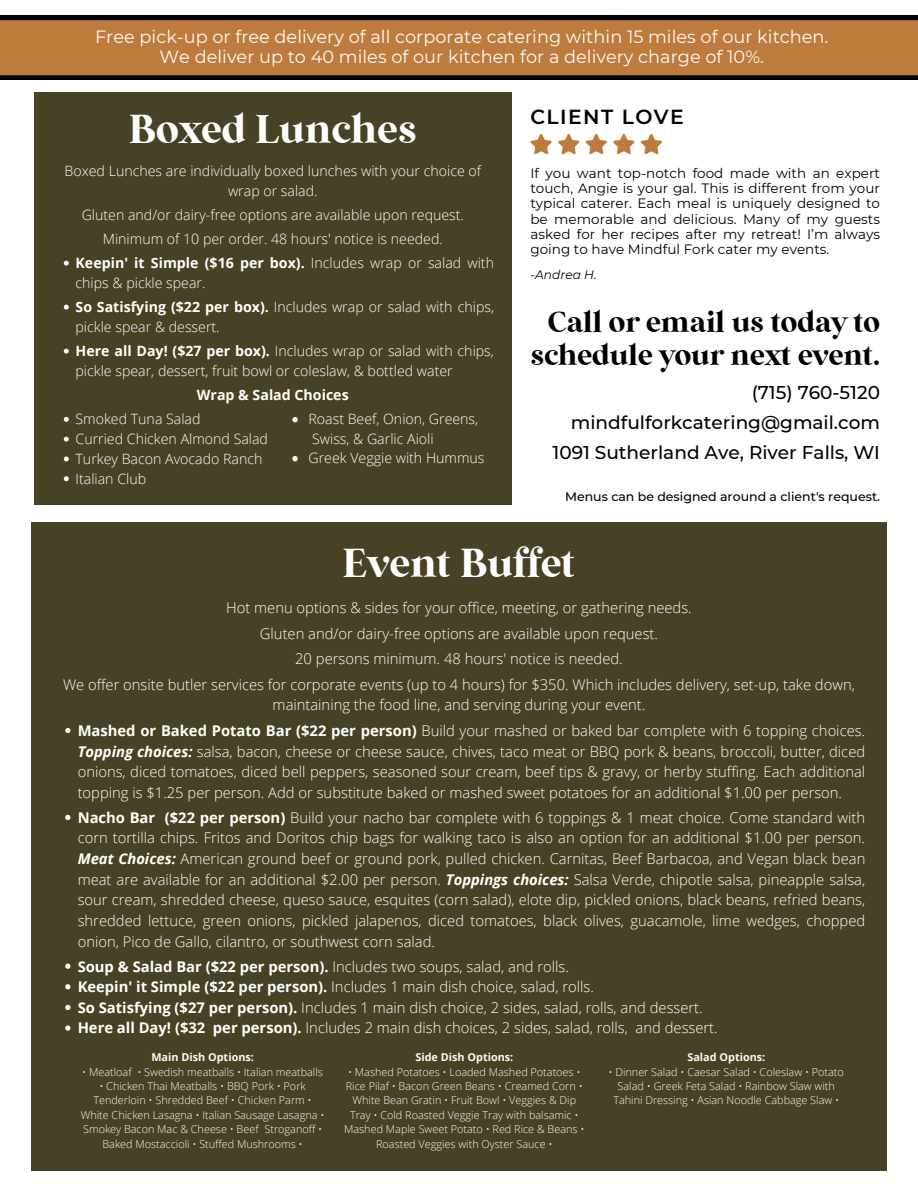
<style>
.page{position:relative;width:918px;height:1188px;background:#fff}
.page>*{position:absolute;margin:0;border:0;box-sizing:border-box;transform-origin:0 0}
.t1{font:40.2px "Wild Mango";color:#fff}
.t2{font:29.1px "Wild Mango";color:#000}
.t3{font:600 20.4px "Montserrat";letter-spacing:.07em;color:#000}
.t4{font:500 18.45px "Montserrat";color:#000}
.t5{font:17.7px "Montserrat";color:#faf9f8}
.t6{font:300 14.7px/20.7px "Open Sans";color:#fff;text-align:justify}
.t7{font:300 14.25px/19.8px "Open Sans";color:#fff}
.t8{font:700 14.25px "Open Sans";color:#fff}
.t9{font:13.5px/15.1px "Montserrat";color:#000;text-align:justify}
.t10{font:500 12.45px "Montserrat";color:#000}
.t11{font:italic 12.15px "Montserrat";color:#000}
.t12{font:300 10.8px/14.5px "Open Sans";color:#faf9f8;text-align:center}
.t13{font:700 10.8px "Open Sans";color:#faf9f8}
.s1{font-weight:700}
.s2{font-weight:700;font-style:italic}
</style>
<div class="page">
<div style="left:34px;top:92px;width:478px;height:412px;background:#474225"></div>
<div style="left:31px;top:522px;width:856px;height:649px;background:#474225"></div>
<svg style="left:64px;top:261px;width:5px;height:5px"></svg>
<svg style="left:64px;top:305px;width:5px;height:5px"></svg>
<svg style="left:64px;top:349px;width:5px;height:5px"></svg>
<svg style="left:64px;top:417px;width:5px;height:5px"></svg>
<svg style="left:64px;top:437px;width:5px;height:5px"></svg>
<svg style="left:64px;top:456px;width:5px;height:5px"></svg>
<svg style="left:64px;top:476px;width:5px;height:5px"></svg>
<svg style="left:292px;top:417px;width:6px;height:5px"></svg>
<svg style="left:292px;top:456px;width:6px;height:5px"></svg>
<svg style="left:65px;top:728px;width:5px;height:5px"></svg>
<svg style="left:65px;top:815px;width:5px;height:5px"></svg>
<svg style="left:65px;top:964px;width:5px;height:5px"></svg>
<svg style="left:65px;top:984px;width:5px;height:5px"></svg>
<svg style="left:65px;top:1005px;width:5px;height:5px"></svg>
<svg style="left:65px;top:1025px;width:5px;height:6px"></svg>
<svg style="left:0;top:16px;width:918px;height:64px;background:#a26a34"></svg>
<svg style="left:531px;top:134px;width:21px;height:20px"></svg>
<svg style="left:558px;top:134px;width:21px;height:20px"></svg>
<svg style="left:585px;top:134px;width:22px;height:20px"></svg>
<svg style="left:613px;top:134px;width:22px;height:20px"></svg>
<svg style="left:641px;top:134px;width:21px;height:20px"></svg>
<p class="t5" style="left:95px;top:26px;width:735px">Free pick-up or free delivery of all corporate catering within 15 miles of our kitchen.</p>
<p class="t5" style="left:160px;top:46px;width:606px">We deliver up to 40 miles of our kitchen for a delivery charge of 10%.</p>
<p class="t1" style="left:129px;top:112px;width:290px">Boxed Lunches</p>
<p class="t7" style="left:65px;top:160px;width:418px;text-align:center">Boxed Lunches are individually boxed lunches with your choice of wrap or salad.</p>
<p class="t7" style="left:82px;top:204px;width:384px">Gluten and/or dairy-free options are available upon request.</p>
<p class="t7" style="left:103px;top:228px;width:341px">Minimum of 10 per order. 48 hours' notice is needed.</p>
<p class="t7" style="left:76px;top:253px;width:420px"><span class="s1">Keepin' it Simple ($16 per box).</span> Includes wrap or salad with chips &amp; pickle spear.</p>
<p class="t7" style="left:76px;top:297px;width:420px"><span class="s1">So Satisfying ($22 per box).</span> Includes wrap or salad with chips, pickle spear &amp; dessert.</p>
<p class="t7" style="left:76px;top:341px;width:420px"><span class="s1">Here all Day! ($27 per box).</span> Includes wrap or salad with chips, pickle spear, dessert, fruit bowl or coleslaw, &amp; bottled water</p>
<p class="t7" style="left:76px;top:409px;width:127px">Smoked Tuna Salad</p>
<p class="t7" style="left:76px;top:429px;width:194px">Curried Chicken Almond Salad</p>
<p class="t7" style="left:76px;top:448px;width:189px">Turkey Bacon Avocado Ranch</p>
<p class="t7" style="left:76px;top:468px;width:72px">Italian Club</p>
<p class="t8" style="left:197px;top:385px;width:153px">Wrap &amp; Salad Choices</p>
<p class="t7" style="left:309px;top:409px;width:171px">Roast Beef, Onion, Greens,<br>Swiss, &amp; Garlic Aioli</p>
<p class="t7" style="left:309px;top:448px;width:177px">Greek Veggie with Hummus</p>
<p class="t3" style="left:530px;top:104px;width:155px">CLIENT LOVE</p>
<p class="t9" style="left:530px;top:166px;width:351px">If you want top-notch food made with an expert touch, Angie is your gal. This is different from your typical caterer. Each meal is uniquely designed to be memorable and delicious. Many of my guests asked for her recipes after my retreat! I’m always going to have Mindful Fork cater my events.</p>
<p class="t11" style="left:530px;top:267px;width:68px">-Andrea H.</p>
<p class="t2" style="left:547px;top:310px;width:334px">Call or email us today to</p>
<p class="t2" style="left:531px;top:343px;width:351px">schedule your next event.</p>
<p class="t4" style="left:752px;top:382px;width:130px">(715) 760-5120</p>
<p class="t4" style="left:571px;top:411px;width:311px">mindfulforkcatering@gmail.com</p>
<p class="t4" style="left:553px;top:441px;width:329px">1091 Sutherland Ave, River Falls, WI</p>
<p class="t10" style="left:565px;top:489px;width:316px">Menus can be designed around a client's request.</p>
<p class="t1" style="left:343px;top:546px;width:234px">Event Buffet</p>
<p class="t6" style="left:226px;top:597px;width:467px">Hot menu options &amp; sides for your office, meeting, or gathering needs.</p>
<p class="t6" style="left:260px;top:622px;width:400px">Gluten and/or dairy-free options are available upon request.</p>
<p class="t6" style="left:295px;top:648px;width:329px">20 persons minimum. 48 hours' notice is needed.</p>
<p class="t6" style="left:63px;top:674px;width:793px;text-align:center">We offer onsite butler services for corporate events (up to 4 hours) for $350. Which includes delivery, set-up, take down, maintaining the food line, and serving during your event.</p>
<p class="t6" style="left:78px;top:720px;width:789px"><span class="s1">Mashed or Baked Potato Bar ($22 per person)</span> Build your mashed or baked bar complete with 6 topping choices.<br><span class="s2">Topping choices:</span> salsa, bacon, cheese or cheese sauce, chives, taco meat or BBQ pork &amp; beans, broccoli, butter, diced onions, diced tomatoes, diced bell peppers, seasoned sour cream, beef tips &amp; gravy, or herby stuffing. Each additional topping is $1.25 per person. Add or substitute baked or mashed sweet potatoes for an additional $1.00 per person.</p>
<p class="t6" style="left:78px;top:807px;width:789px"><span class="s1">Nacho Bar ($22 per person)</span> Build your nacho bar complete with 6 toppings &amp; 1 meat choice. Come standard with corn tortilla chips. Fritos and Doritos chip bags for walking taco is also an option for an additional $1.00 per person.<br><span class="s2">Meat Choices:</span> American ground beef or ground pork, pulled chicken. Carnitas, Beef Barbacoa, and Vegan black bean meat are available for an additional $2.00 per person. <span class="s2">Toppings choices:</span> Salsa Verde, chipotle salsa, pineapple salsa, sour cream, shredded cheese, queso sauce, esquites (corn salad), elote dip, pickled onions, black beans, refried beans, shredded lettuce, green onions, pickled jalapenos, diced tomatoes, black olives, guacamole, lime wedges, chopped onion, Pico de Gallo, cilantro, or southwest corn salad.</p>
<p class="t6" style="left:78px;top:956px;width:493px"><span class="s1">Soup &amp; Salad Bar ($22 per person).</span> Includes two soups, salad, and rolls.</p>
<p class="t6" style="left:78px;top:976px;width:518px"><span class="s1">Keepin' it Simple ($22 per person).</span> Includes 1 main dish choice, salad, rolls.</p>
<p class="t6" style="left:78px;top:997px;width:627px"><span class="s1">So Satisfying ($27 per person).</span> Includes 1 main dish choice, 2 sides, salad, rolls, and dessert.</p>
<p class="t6" style="left:78px;top:1017px;width:642px"><span class="s1">Here all Day! ($32 per person).</span> Includes 2 main dish choices, 2 sides, salad, rolls, and dessert.</p>
<p class="t13" style="left:151px;top:1050px;width:104px">Main Dish Options:</p>
<p class="t12" style="left:82px;top:1064px;width:242px">• Meatloaf • Swedish meatballs • Italian meatballs</p>
<p class="t12" style="left:81px;top:1079px;width:245px">• Chicken Thai Meatballs • BBQ Pork • Pork Tenderloin • Shredded Beef • Chicken Parm • White Chicken Lasagna • Italian Sausage Lasagna • Smokey Bacon Mac &amp; Cheese • Beef Stroganoff • Baked Mostaccioli • Stuffed Mushrooms •</p>
<p class="t13" style="left:415px;top:1050px;width:99px">Side Dish Options:</p>
<p class="t12" style="left:344px;top:1064px;width:242px">• Mashed Potatoes • Loaded Mashed Potatoes • Rice Pilaf • Bacon Green Beans • Creamed Corn • White Bean Gratin • Fruit Bowl • Veggies &amp; Dip Tray • Cold Roasted Veggie Tray with balsamic • Mashed Maple Sweet Potato • Red Rice &amp; Beans • Roasted Veggies with Oyster Sauce •</p>
<p class="t13" style="left:687px;top:1050px;width:79px">Salad Options:</p>
<p class="t12" style="left:609px;top:1064px;width:237px">• Dinner Salad • Caesar Salad • Coleslaw • Potato<br>Salad • Greek Feta Salad • Rainbow Slaw with<br>Tahini Dressing • Asian Noodle Cabbage Slaw •</p>
</div>
